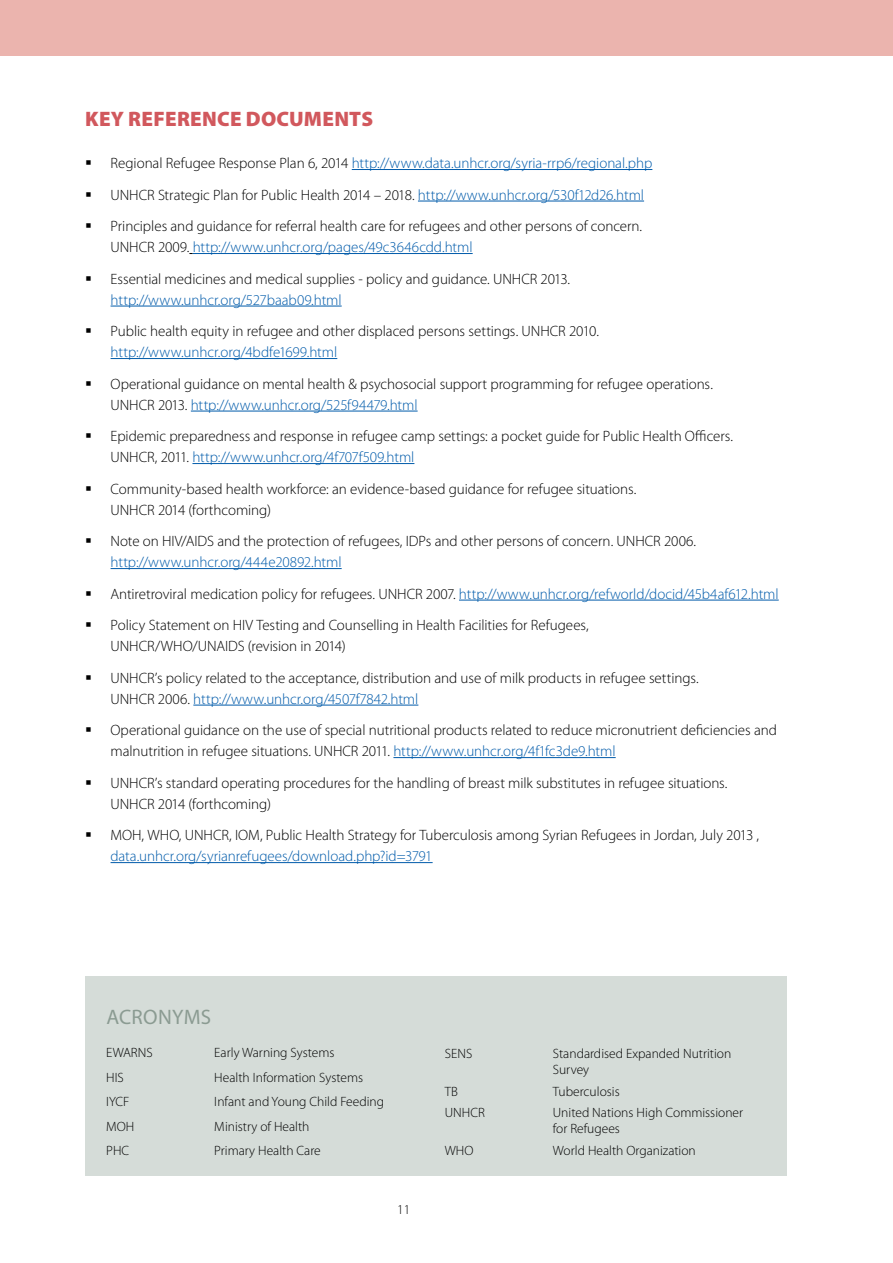
<style>
.page{position:relative;width:893px;height:1263px;background:#fff}
.page>*{position:absolute;margin:0;border:0;box-sizing:border-box;transform-origin:0 0}
.t1{font:900 21px "Myriad Pro";letter-spacing:.01em;color:#d1585d}
.t2{font:21px "Myriad Pro";letter-spacing:.01em;color:#8b9b92}
.t3{font:300 15px/31.5px "Myriad Pro";letter-spacing:-.005em;color:#000}
.t4{font:300 15px "Myriad Pro";letter-spacing:-.005em;color:#005baa}
.t5{font:300 13.5px/15.5px "Myriad Pro";color:#000}
.s1{color:#005baa}
</style>
<div class="page">
<div style="left:0;top:0;width:893px;height:55px;background:#ebb4ae"></div>
<hr style="left:352px;top:169px;width:300px;height:1px;background:#005baa">
<hr style="left:418px;top:201px;width:226px;height:1px;background:#005baa">
<hr style="left:193px;top:253px;width:280px;height:1px;background:#005baa">
<hr style="left:111px;top:306px;width:231px;height:1px;background:#005baa">
<hr style="left:111px;top:358px;width:226px;height:1px;background:#005baa">
<hr style="left:191px;top:411px;width:227px;height:1px;background:#005baa">
<hr style="left:192px;top:463px;width:222px;height:1px;background:#005baa">
<hr style="left:111px;top:568px;width:231px;height:1px;background:#005baa">
<hr style="left:459px;top:600px;width:320px;height:1px;background:#005baa">
<hr style="left:193px;top:705px;width:225px;height:1px;background:#005baa">
<hr style="left:393px;top:757px;width:223px;height:1px;background:#005baa">
<hr style="left:111px;top:862px;width:322px;height:1px;background:#005baa">
<div style="left:85px;top:977px;width:702px;height:199px;background:#d5dcd8"></div>
<h1 class="t1" style="left:85px;top:107px;width:288px">KEY REFERENCE DOCUMENTS</h1>
<p class="t3" style="left:111px;top:148px;width:543px">Regional Refugee Response Plan 6, 2014 <span class="s1">http://www.data.unhcr.org/syria-rrp6/regional.php<br></span>UNHCR Strategic Plan for Public Health 2014 – 2018. <span class="s1">http://www.unhcr.org/530f12d26.html<br></span>Principles and guidance for referral health care for refugees and other persons of concern.</p>
<p class="t3" style="left:111px;top:232px;width:461px">UNHCR 2009. <span class="s1">http://www.unhcr.org/pages/49c3646cdd.html<br></span>Essential medicines and medical supplies - policy and guidance. UNHCR 2013.</p>
<p class="t4" style="left:111px;top:291px;width:233px">http://www.unhcr.org/527baab09.html</p>
<p class="t3" style="left:111px;top:316px;width:490px">Public health equity in refugee and other displaced persons settings. UNHCR 2010.</p>
<p class="t4" style="left:111px;top:344px;width:228px">http://www.unhcr.org/4bdfe1699.html</p>
<p class="t3" style="left:111px;top:373px;width:604px;line-height:21px">Operational guidance on mental health &amp; psychosocial support programming for refugee operations.<br>UNHCR 2013. <span class="s1">http://www.unhcr.org/525f94479.html</span></p>
<p class="t3" style="left:111px;top:426px;width:624px;line-height:21px">Epidemic preparedness and response in refugee camp settings: a pocket guide for Public Health Officers.<br>UNHCR, 2011. <span class="s1">http://www.unhcr.org/4f707f509.html</span></p>
<p class="t3" style="left:111px;top:478px;width:527px;line-height:21px">Community-based health workforce: an evidence-based guidance for refugee situations.<br>UNHCR 2014 (forthcoming)</p>
<p class="t3" style="left:111px;top:526px;width:587px">Note on HIV/AIDS and the protection of refugees, IDPs and other persons of concern. UNHCR 2006.</p>
<p class="t3" style="left:111px;top:547px;width:670px"><span class="s1">http://www.unhcr.org/444e20892.html<br></span>Antiretroviral medication policy for refugees. UNHCR 2007. <span class="s1">http://www.unhcr.org/refworld/docid/45b4af612.html<br></span>Policy Statement on HIV Testing and Counselling in Health Facilities for Refugees,</p>
<p class="t3" style="left:111px;top:631px;width:590px">UNHCR/WHO/UNAIDS (revision in 2014)<br>UNHCR’s policy related to the acceptance, distribution and use of milk products in refugee settings.</p>
<p class="t3" style="left:111px;top:683px;width:668px">UNHCR 2006. <span class="s1">http://www.unhcr.org/4507f7842.html<br></span>Operational guidance on the use of special nutritional products related to reduce micronutrient deficiencies and</p>
<p class="t3" style="left:111px;top:736px;width:619px">malnutrition in refugee situations. UNHCR 2011. <span class="s1">http://www.unhcr.org/4f1fc3de9.html<br></span>UNHCR’s standard operating procedures for the handling of breast milk substitutes in refugee situations.</p>
<p class="t3" style="left:111px;top:788px;width:650px">UNHCR 2014 (forthcoming)<br>MOH, WHO, UNHCR, IOM, Public Health Strategy for Tuberculosis among Syrian Refugees in Jordan, July 2013 ,</p>
<p class="t4" style="left:111px;top:848px;width:324px">data.unhcr.org/syrianrefugees/download.php?id=3791</p>
<h1 class="t2" style="left:107px;top:1006px;width:106px">ACRONYMS</h1>
<p class="t5" style="left:106px;top:1045px;width:70px">EWARNS E</p>
<p class="t5" style="left:221px;top:1045px;width:115px">arly Warning Systems</p>
<p class="t5" style="left:106px;top:1070px;width:19px">HIS</p>
<p class="t5" style="left:214px;top:1070px;width:150px">Health Information Systems</p>
<p class="t5" style="left:106px;top:1094px;width:25px">IYCF</p>
<p class="t5" style="left:214px;top:1094px;width:171px">Infant and Young Child Feeding</p>
<p class="t5" style="left:106px;top:1118px;width:30px">MOH</p>
<p class="t5" style="left:214px;top:1118px;width:97px">Ministry of Health</p>
<p class="t5" style="left:106px;top:1143px;width:57px">PHC P</p>
<p class="t5" style="left:221px;top:1143px;width:101px">rimary Health Care</p>
<p class="t5" style="left:397px;top:1202px;width:15px">11</p>
<p class="t5" style="left:445px;top:1046px;width:29px">SENS</p>
<p class="t5" style="left:553px;top:1046px;width:180px">Standardised Expanded Nutrition<br>Survey</p>
<p class="t5" style="left:445px;top:1083px;width:50px">TB T</p>
<p class="t5" style="left:559px;top:1083px;width:63px">uberculosis</p>
<p class="t5" style="left:445px;top:1105px;width:42px">UNHCR</p>
<p class="t5" style="left:553px;top:1105px;width:192px">United Nations High Commissioner for Refugees</p>
<p class="t5" style="left:445px;top:1143px;width:30px">WHO</p>
<p class="t5" style="left:553px;top:1143px;width:144px">World Health Organization</p>
</div>
